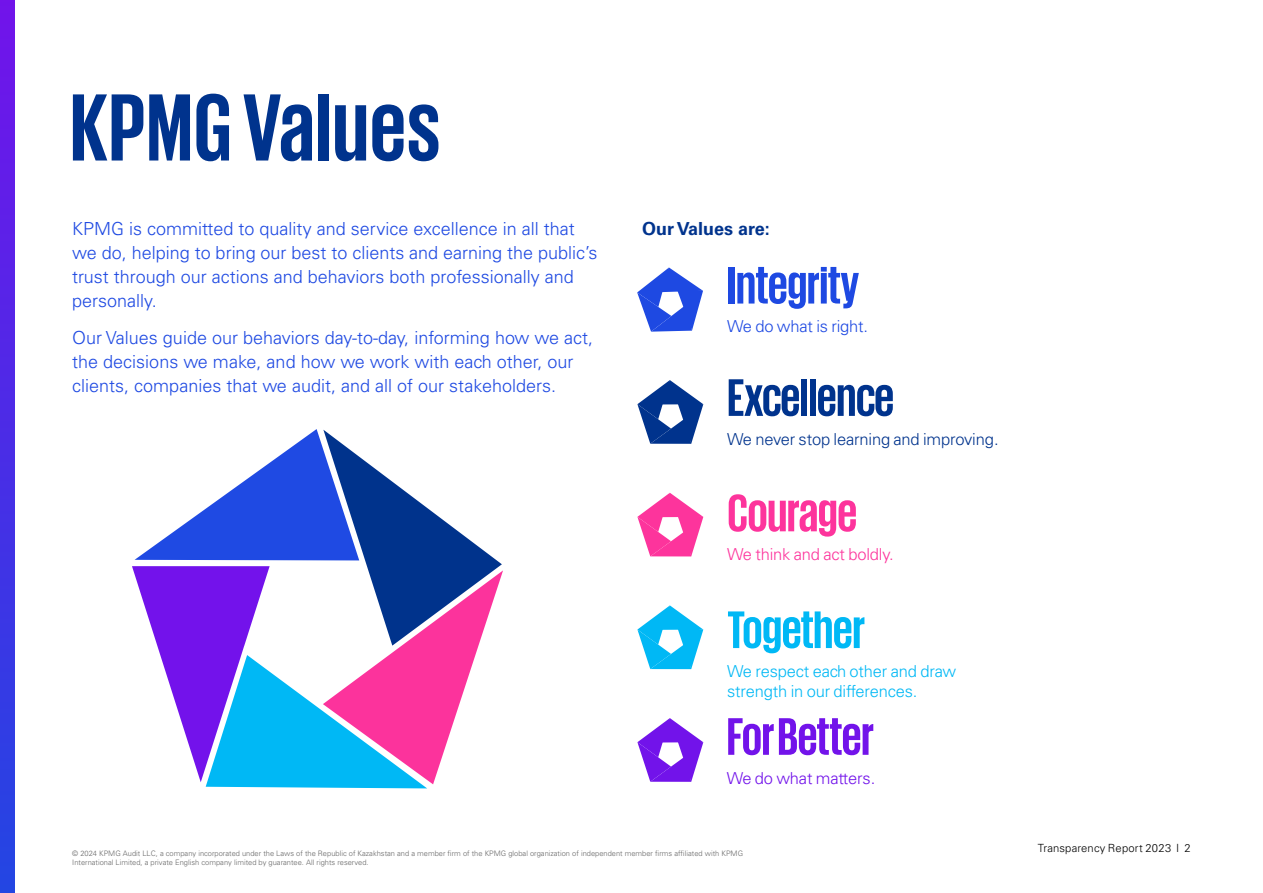
<style>
.page{position:relative;width:1263px;height:893px;background:#fff}
.page>*{position:absolute;margin:0;border:0;box-sizing:border-box;transform-origin:0 0}
.t1{font:700 97.5px "KPMG";letter-spacing:.01em;color:#00338d}
.t2{font:700 54px "KPMG";letter-spacing:-.01em;color:#00338d}
.t3{font:700 54px "KPMG";letter-spacing:-.015em;color:#7213ea}
.t4{font:700 54px "KPMG";letter-spacing:-.01em;color:#1e49e2}
.t5{font:700 54px "KPMG";letter-spacing:-.01em;color:#00b8f5}
.t6{font:700 54px "KPMG";letter-spacing:-.01em;color:#fd349c}
.t7{font:300 18px/24px "Univers LT Std";color:#1e49e2}
.t8{font:700 18px "Univers LT Std";color:#00338d}
.t9{font:300 16.5px/19.8px "Univers LT Std";letter-spacing:-.01em;color:#00b8f5}
.t10{font:300 16.5px "Univers LT Std";letter-spacing:-.01em;color:#00338d}
.t11{font:300 16.5px "Univers LT Std";letter-spacing:-.01em;color:#fd349c}
.t12{font:300 16.5px "Univers LT Std";letter-spacing:-.01em;color:#7213ea}
.t13{font:300 16.5px "Univers LT Std";letter-spacing:-.01em;color:#1e49e2}
.t14{font:300 11.25px "Univers LT Std";letter-spacing:.015em;color:#000}
.t15{font:300 7.5px/9px "Univers LT Std";color:#666}
</style>
<div class="page">
<svg style="left:637px;top:380px;width:66px;height:64px"></svg>
<svg style="left:637px;top:493px;width:66px;height:63px"></svg>
<svg style="left:637px;top:718px;width:66px;height:64px"></svg>
<svg style="left:637px;top:267px;width:66px;height:65px"></svg>
<svg style="left:637px;top:605px;width:66px;height:64px"></svg>
<svg style="left:132px;top:429px;width:371px;height:359px"></svg>
<svg style="left:0;top:0;width:14px;height:893px;background:#4a2ce6"></svg>
<h1 class="t1" style="left:70px;top:79px;width:372px">KPMG Values</h1>
<p class="t7" style="left:72px;top:217px;width:527px">KPMG is committed to quality and service excellence in all that we do, helping to bring our best to clients and earning the public’s trust through our actions and behaviors both professionally and personally.</p>
<p class="t7" style="left:72px;top:326px;width:522px">Our Values guide our behaviors day-to-day, informing how we act, the decisions we make, and how we work with each other, our clients, companies that we audit, and all of our stakeholders.</p>
<p class="t8" style="left:642px;top:218px;width:129px">Our Values are:</p>
<h2 class="t4" style="left:727px;top:258px;width:133px">Integrity</h2>
<p class="t13" style="left:727px;top:317px;width:143px">We do what is right.</p>
<h2 class="t2" style="left:727px;top:370px;width:169px">Excellence</h2>
<p class="t10" style="left:727px;top:429px;width:273px">We never stop learning and improving.</p>
<h2 class="t6" style="left:727px;top:486px;width:132px">Courage</h2>
<p class="t11" style="left:727px;top:544px;width:168px">We think and act boldly.</p>
<h2 class="t5" style="left:727px;top:603px;width:140px">Together</h2>
<p class="t9" style="left:727px;top:661px;width:231px">We respect each other and draw strength in our differences.</p>
<h2 class="t3" style="left:727px;top:709px;width:149px">For Better</h2>
<p class="t12" style="left:727px;top:768px;width:150px">We do what matters.</p>
<p class="t15" style="left:72px;top:848px;width:672px">© 2024 KPMG Audit LLC, a company incorporated under the Laws of the Republic of Kazakhstan and a member firm of the KPMG global organization of independent member firms affiliated with KPMG<br>International Limited, a private English company limited by guarantee. All rights reserved.</p>
<p class="t14" style="left:1038px;top:841px;width:154px">Transparency Report 2023 I 2</p>
</div>
